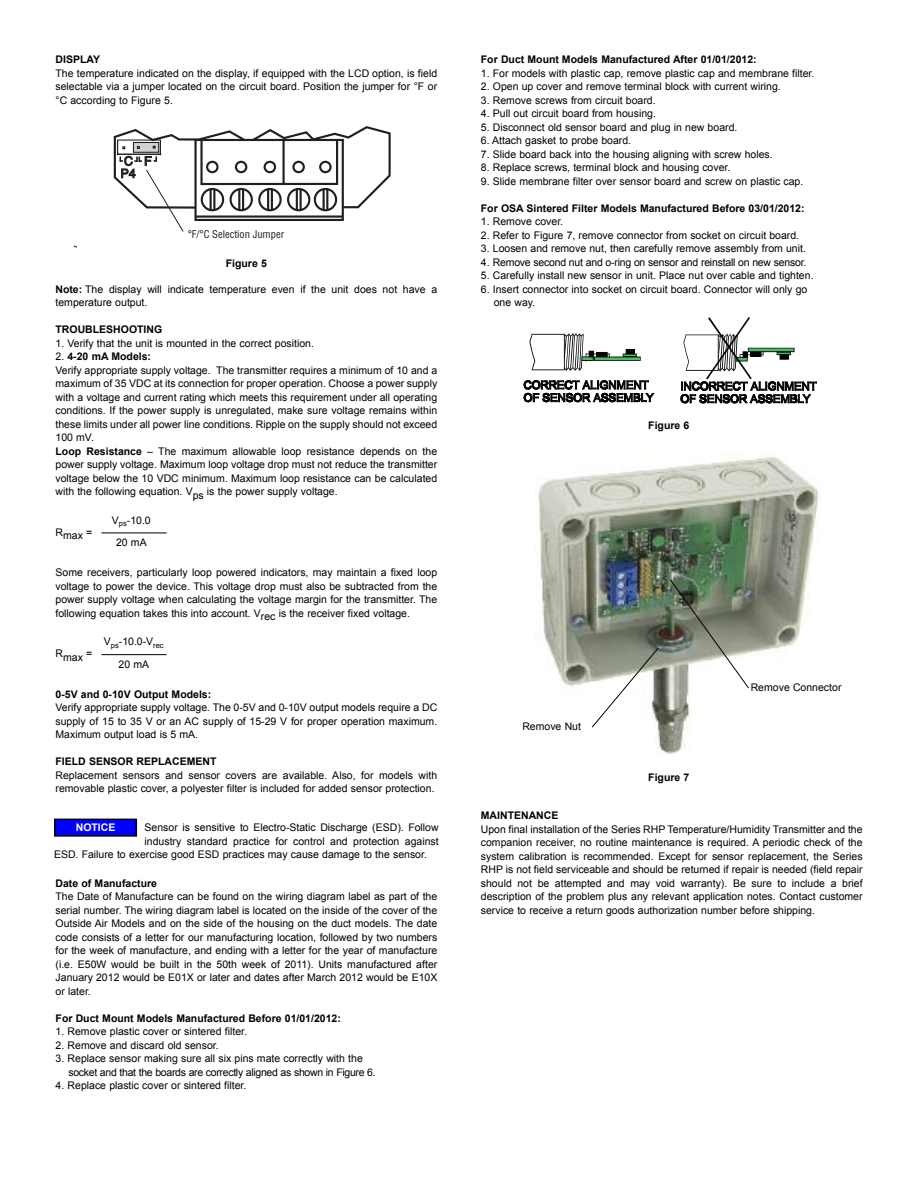
<style>
.page{position:relative;width:918px;height:1188px;background:#fff}
.page>*{position:absolute;margin:0;border:0;box-sizing:border-box;transform-origin:0 0}
.t1{font:12.45px/12.3px "Helvetica";color:#231f20}
.t2{font:10.5px/13.5px "Arial";color:#000;text-align:justify}
.t3{font:700 10.5px "Arial";color:#000}
.t4{font:10.5px/13.5px "Arial";letter-spacing:-.03em;color:#000}
.t5{font:10.5px "Arial";letter-spacing:-.02em;color:#000}
.t6{font:condensed 10.5px "Helvetica";color:#231f20}
.t7{font:700 10.5px "Arial";color:#fff}
.s1{font-weight:700}
</style>
<div class="page">
<img style="left:535px;top:454px;width:284px;height:300px">
<svg style="left:591px;top:647px;width:68px;height:81px"></svg>
<svg style="left:669px;top:578px;width:81px;height:111px"></svg>
<hr style="left:101px;top:533px;width:66px;height:1px;background:#000">
<hr style="left:101px;top:654px;width:66px;height:1px;background:#000">
<svg style="left:529px;top:333px;width:112px;height:38px"></svg>
<svg style="left:524px;top:380px;width:130px;height:23px"></svg>
<svg style="left:681px;top:317px;width:136px;height:87px"></svg>
<svg style="left:113px;top:126px;width:278px;height:106px"></svg>
<div style="left:55px;top:819px;width:81px;height:17px;background:#00f"></div>
<div style="left:54px;top:819px;width:83px;height:18px;border:2px solid #000"></div>
<p class="t3" style="left:56px;top:54px;width:46px">DISPLAY</p>
<p class="t2" style="left:56px;top:66px;width:383px">The temperature indicated on the display, if equipped with the LCD option, is field selectable via a jumper located on the circuit board. Position the jumper for °F or °C according to Figure 5.</p>
<p class="t1" style="left:121px;top:155px;width:17px">C<br>P4</p>
<p class="t1" style="left:144px;top:155px;width:9px">F</p>
<p class="t6" style="left:188px;top:228px;width:98px">°F/°C Selection Jumper</p>
<p class="t3" style="left:226px;top:258px;width:43px">Figure 5</p>
<p class="t2" style="left:56px;top:282px;width:383px"><span class="s1">Note:</span> The display will indicate temperature even if the unit does not have a temperature output.</p>
<p class="t3" style="left:56px;top:324px;width:108px">TROUBLESHOOTING</p>
<p class="t2" style="left:56px;top:336px;width:260px">1. Verify that the unit is mounted in the correct position.</p>
<p class="t2" style="left:56px;top:350px;width:383px;text-align:left">2. <span class="s1">4-20 mA Models:<br></span>Verify appropriate supply voltage. The transmitter requires a minimum of 10 and a maximum of 35 VDC at its connection for proper operation. Choose a power supply with a voltage and current rating which meets this requirement under all operating conditions. If the power supply is unregulated, make sure voltage remains within these limits under all power line conditions. Ripple on the supply should not exceed 100 mV.<br><span class="s1">Loop Resistance</span> – The maximum allowable loop resistance depends on the power supply voltage. Maximum loop voltage drop must not reduce the transmitter voltage below the 10 VDC minimum. Maximum loop resistance can be calculated with the following equation. Vps is the power supply voltage.</p>
<p class="t2" style="left:56px;top:529px;width:38px">Rmax =</p>
<p class="t2" style="left:56px;top:566px;width:383px">Some receivers, particularly loop powered indicators, may maintain a fixed loop voltage to power the device. This voltage drop must also be subtracted from the power supply voltage when calculating the voltage margin for the transmitter. The following equation takes this into account. Vrec is the receiver fixed voltage.</p>
<p class="t2" style="left:56px;top:650px;width:38px">Rmax =</p>
<p class="t3" style="left:56px;top:688px;width:157px">0-5V and 0-10V Output Models:</p>
<p class="t2" style="left:56px;top:701px;width:383px">Verify appropriate supply voltage. The 0-5V and 0-10V output models require a DC supply of 15 to 35 V or an AC supply of 15-29 V for proper operation maximum.<br>Maximum output load is 5 mA.</p>
<p class="t3" style="left:56px;top:756px;width:163px">FIELD SENSOR REPLACEMENT</p>
<p class="t2" style="left:56px;top:768px;width:383px">Replacement sensors and sensor covers are available. Also, for models with removable plastic cover, a polyester filter is included for added sensor protection.</p>
<p class="t2" style="left:112px;top:509px;width:40px;line-height:22.5px;text-align:center">V<sub>ps</sub>-10.0<br>20 mA</p>
<p class="t2" style="left:104px;top:631px;width:61px;line-height:22.5px;text-align:center">V<sub>ps</sub>-10.0-V<sub>rec<br></sub>20 mA</p>
<p class="t7" style="left:76px;top:822px;width:41px">NOTICE</p>
<p class="t2" style="left:145px;top:821px;width:296px">Sensor is sensitive to Electro-Static Discharge (ESD). Follow</p>
<p class="t2" style="left:145px;top:835px;width:296px">industry standard practice for control and protection against</p>
<p class="t2" style="left:54px;top:848px;width:374px">ESD. Failure to exercise good ESD practices may cause damage to the sensor.</p>
<p class="t3" style="left:56px;top:877px;width:103px">Date of Manufacture</p>
<p class="t2" style="left:56px;top:890px;width:383px">The Date of Manufacture can be found on the wiring diagram label as part of the serial number. The wiring diagram label is located on the inside of the cover of the Outside Air Models and on the side of the housing on the duct models. The date code consists of a letter for our manufacturing location, followed by two numbers for the week of manufacture, and ending with a letter for the year of manufacture (i.e. E50W would be built in the 50th week of 2011). Units manufactured after January 2012 would be E01X or later and dates after March 2012 would be E10X or later.</p>
<p class="t3" style="left:56px;top:1012px;width:287px">For Duct Mount Models Manufactured Before 01/01/2012:</p>
<p class="t2" style="left:56px;top:1025px;width:193px">1. Remove plastic cover or sintered filter.</p>
<p class="t2" style="left:56px;top:1038px;width:165px">2. Remove and discard old sensor.</p>
<p class="t4" style="left:68px;top:1052px;width:309px;text-indent:-13px">3. Replace sensor making sure all six pins mate correctly with the socket and that the boards are correctly aligned as shown in Figure 6.</p>
<p class="t2" style="left:56px;top:1079px;width:192px">4. Replace plastic cover or sintered filter.</p>
<p class="t3" style="left:481px;top:54px;width:277px">For Duct Mount Models Manufactured After 01/01/2012:</p>
<p class="t2" style="left:481px;top:66px;width:335px">1. For models with plastic cap, remove plastic cap and membrane filter.</p>
<p class="t2" style="left:481px;top:80px;width:301px">2. Open up cover and remove terminal block with current wiring.</p>
<p class="t2" style="left:481px;top:93px;width:176px">3. Remove screws from circuit board.</p>
<p class="t2" style="left:481px;top:107px;width:177px">4. Pull out circuit board from housing.</p>
<p class="t2" style="left:481px;top:120px;width:258px">5. Disconnect old sensor board and plug in new board.</p>
<p class="t2" style="left:481px;top:134px;width:152px">6. Attach gasket to probe board.</p>
<p class="t2" style="left:481px;top:147px;width:293px">7. Slide board back into the housing aligning with screw holes.</p>
<p class="t2" style="left:481px;top:161px;width:251px">8. Replace screws, terminal block and housing cover.</p>
<p class="t2" style="left:481px;top:174px;width:324px">9. Slide membrane filter over sensor board and screw on plastic cap.</p>
<p class="t3" style="left:481px;top:202px;width:325px">For OSA Sintered Filter Models Manufactured Before 03/01/2012:</p>
<p class="t2" style="left:481px;top:215px;width:84px">1. Remove cover.</p>
<p class="t2" style="left:481px;top:228px;width:320px">2. Refer to Figure 7, remove connector from socket on circuit board.</p>
<p class="t2" style="left:481px;top:242px;width:327px">3. Loosen and remove nut, then carefully remove assembly from unit.</p>
<p class="t5" style="left:481px;top:256px;width:327px">4. Remove second nut and o-ring on sensor and reinstall on new sensor.</p>
<p class="t2" style="left:481px;top:269px;width:334px">5. Carefully install new sensor in unit. Place nut over cable and tighten.</p>
<p class="t2" style="left:494px;top:282px;width:315px;text-indent:-13px">6. Insert connector into socket on circuit board. Connector will only go one way.</p>
<p class="t3" style="left:648px;top:419px;width:43px">Figure 6</p>
<p class="t2" style="left:522px;top:720px;width:60px">Remove Nut</p>
<p class="t3" style="left:648px;top:771px;width:43px">Figure 7</p>
<p class="t2" style="left:751px;top:681px;width:92px">Remove Connector</p>
<p class="t3" style="left:481px;top:810px;width:79px">MAINTENANCE</p>
<p class="t2" style="left:481px;top:822px;width:383px">Upon final installation of the Series RHP Temperature/Humidity Transmitter and the companion receiver, no routine maintenance is required. A periodic check of the system calibration is recommended. Except for sensor replacement, the Series RHP is not field serviceable and should be returned if repair is needed (field repair should not be attempted and may void warranty). Be sure to include a brief description of the problem plus any relevant application notes. Contact customer service to receive a return goods authorization number before shipping.</p>
</div>
